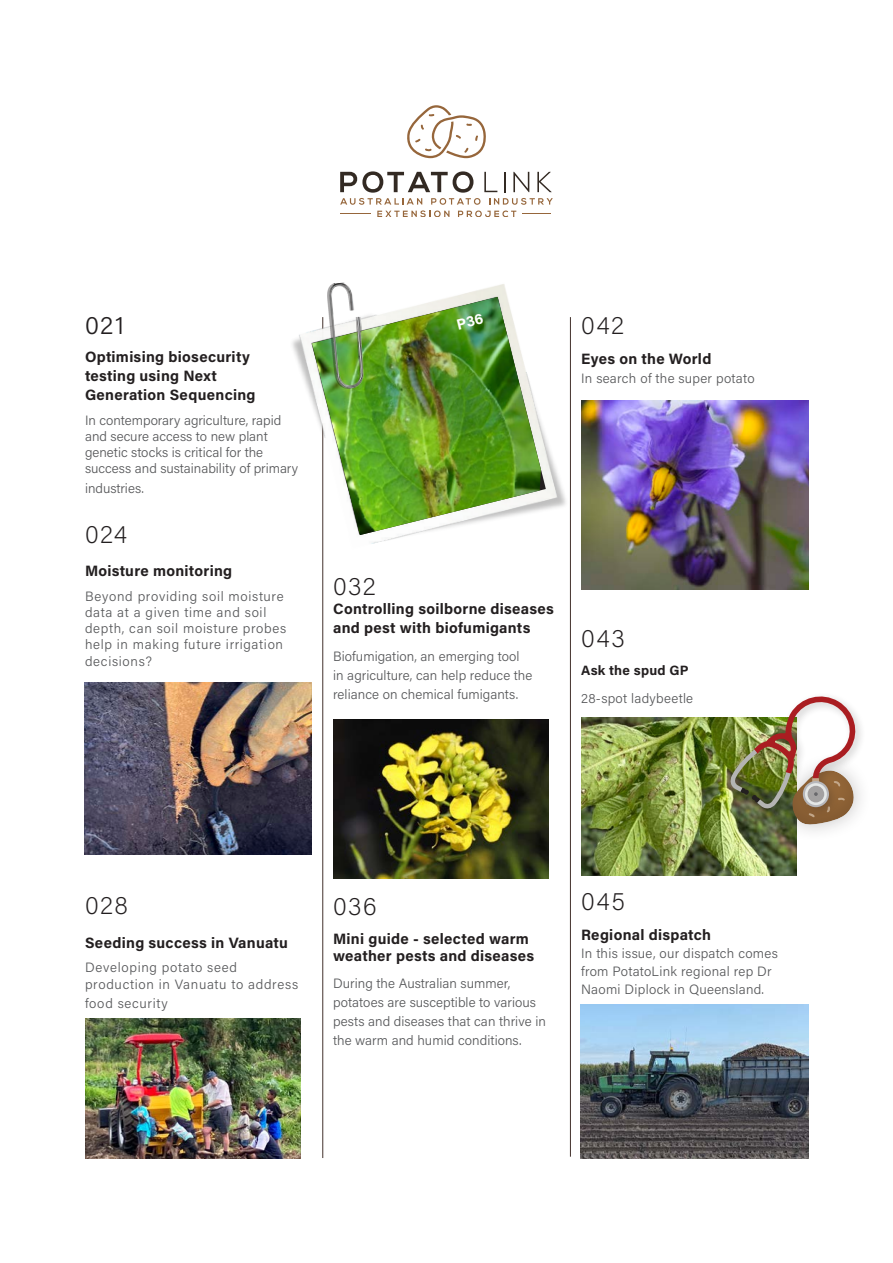
<style>
.page{position:relative;width:893px;height:1263px;background:#fff}
.page>*{position:absolute;margin:0;border:0;box-sizing:border-box;transform-origin:0 0}
.Body_copy{font:200 25.5px "Acumin Pro";letter-spacing:.05em;color:#231f20}
.Body_copy-2{font:300 25.5px "Acumin Pro";color:#231f20}
.Head_5_low_case_grey{font:200 25.5px "Acumin Pro";color:#231f20}
.Head_5_low_case_grey-2{font:700 15px/16.5px "Acumin Pro";letter-spacing:.02em;color:#231f20}
.Body_copy-3{font:700 15px/19px "Acumin Pro";letter-spacing:.02em;color:#231f20}
.Body_copy-4{font:300 13.5px/19px "Acumin Pro";letter-spacing:.005em;color:#57585a}
.Body_copy-5{font:300 13.5px/16.2px "Acumin Pro";letter-spacing:.05em;color:#57585a}
.Head_5_low_case_grey-3{font:300 13.5px/16.2px "Acumin Pro";letter-spacing:.05em;color:#57585a}
.Body_copy-6{font:300 13.5px "Acumin Pro";letter-spacing:.025em;color:#57585a}
.Body_copy-7{font:700 13.5px "Acumin Pro";letter-spacing:.02em;color:#231f20}
</style>
<div class="page">
<hr style="left:322px;top:317px;width:1px;height:841px;background:#43322c">
<hr style="left:570px;top:317px;width:1px;height:840px;background:#43322c">
<svg style="left:407px;top:105px;width:79px;height:53px"></svg>
<svg style="left:340px;top:171px;width:213px;height:45px"></svg>
<hr style="left:340px;top:213px;width:31px;height:1px;background:#96663b">
<img style="left:84px;top:682px;width:228px;height:173px">
<img style="left:292px;top:284px;width:295px;height:277px">
<svg style="left:541px;top:297px;width:5px;height:238px"></svg>
<img style="left:312px;top:297px;width:229px;height:238px">
<img style="left:328px;top:282px;width:39px;height:107px">
<img style="left:85px;top:1018px;width:215px;height:141px">
<img style="left:581px;top:1005px;width:227px;height:154px">
<img style="left:581px;top:401px;width:228px;height:189px">
<img style="left:333px;top:720px;width:215px;height:158px">
<img style="left:581px;top:717px;width:215px;height:159px">
<div style="left:725px;top:691px;width:141px;height:128px;background:#231f20;opacity:.22"></div>
<img style="left:729px;top:692px;width:135px;height:151px">
<svg style="left:457px;top:314px;width:27px;height:15px"></svg>
<p class="Body_copy-2" style="left:85px;top:308px;width:40px">021</p>
<p class="Body_copy-3" style="left:85px;top:347px;width:172px">Optimising biosecurity testing using Next<br>Generation Sequencing</p>
<p class="Body_copy-4" style="left:85px;top:411px;width:215px;line-height:16.2px">In contemporary agriculture, rapid and secure access to new plant genetic stocks is critical for the success and sustainability of primary</p>
<p class="Body_copy-4" style="left:85px;top:478px;width:60px">industries.</p>
<p class="Body_copy" style="left:85px;top:516px;width:44px">024</p>
<p class="Head_5_low_case_grey-2" style="left:85px;top:562px;width:149px">Moisture monitoring</p>
<p class="Body_copy-5" style="left:85px;top:587px;width:203px">Beyond providing soil moisture data at a given time and soil depth, can soil moisture probes help in making future irrigation decisions?</p>
<p class="Body_copy" style="left:581px;top:308px;width:44px">042</p>
<p class="Head_5_low_case_grey-2" style="left:581px;top:350px;width:132px">Eyes on the World</p>
<p class="Body_copy-4" style="left:581px;top:368px;width:175px">In search of the super potato</p>
<p class="Head_5_low_case_grey" style="left:333px;top:569px;width:44px">032</p>
<p class="Body_copy-3" style="left:333px;top:599px;width:222px">Controlling soilborne diseases and pest with biofumigants</p>
<p class="Body_copy-4" style="left:333px;top:646px;width:201px">Biofumigation, an emerging tool in agriculture, can help reduce the reliance on chemical fumigants.</p>
<p class="Body_copy" style="left:581px;top:621px;width:45px">043</p>
<p class="Body_copy-7" style="left:581px;top:661px;width:109px">Ask the spud GP</p>
<p class="Body_copy-6" style="left:581px;top:689px;width:114px">28-spot ladybeetle</p>
<p class="Body_copy" style="left:85px;top:888px;width:44px">028</p>
<p class="Head_5_low_case_grey-2" style="left:85px;top:933px;width:204px">Seeding success in Vanuatu</p>
<p class="Head_5_low_case_grey-3" style="left:85px;top:959px;width:215px">Developing potato seed production in Vanuatu to address</p>
<p class="Head_5_low_case_grey-3" style="left:85px;top:994px;width:84px">food security</p>
<p class="Body_copy" style="left:333px;top:888px;width:45px">036</p>
<p class="Head_5_low_case_grey-2" style="left:333px;top:930px;width:203px">Mini guide - selected warm weather pests and diseases</p>
<p class="Body_copy-4" style="left:333px;top:973px;width:214px">During the Australian summer, potatoes are susceptible to various pests and diseases that can thrive in the warm and humid conditions.</p>
<p class="Body_copy" style="left:581px;top:884px;width:45px">045</p>
<p class="Head_5_low_case_grey-2" style="left:581px;top:925px;width:131px">Regional dispatch</p>
<p class="Body_copy-4" style="left:581px;top:943px;width:198px;line-height:18px">In this issue, our dispatch comes from PotatoLink regional rep Dr<br>Naomi Diplock in Queensland.</p>
</div>
